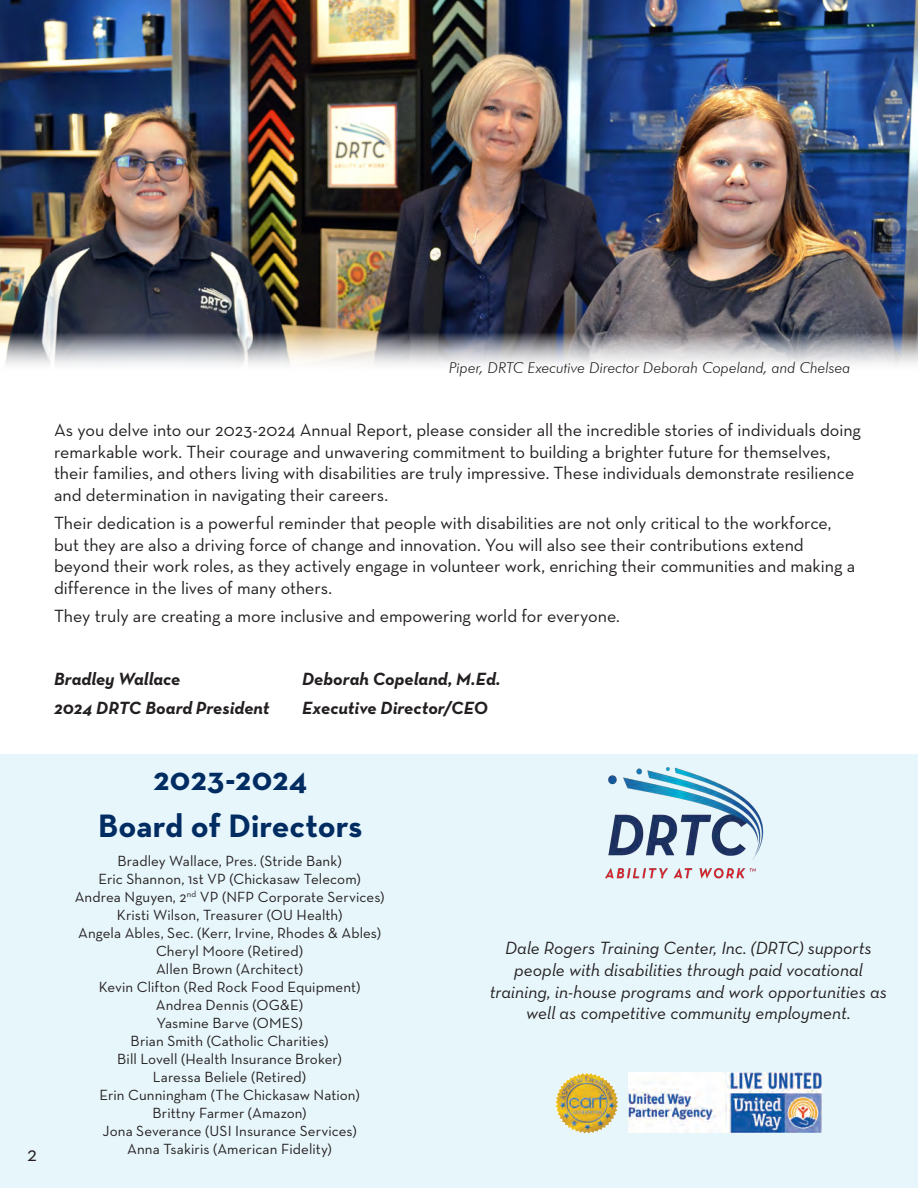
<style>
.page{position:relative;width:918px;height:1188px;background:#fff}
.page>*{position:absolute;margin:0;border:0;box-sizing:border-box;transform-origin:0 0}
.List_title{font:700 33px "Neutra Text";letter-spacing:.005em;color:#002c62}
.Page___black_left{font:21px "Neutra Text";color:#231f20}
.Paragraph_left{font:18px/21.6px "Neutra Text";letter-spacing:-.005em;color:#231f20}
.Paragraph_centered_italics{font:italic 18px/21.6px "Neutra Text";color:#231f20;text-align:center}
.Name_Title_bold{font:italic 700 18px "Neutra Text";color:#231f20}
.List_centered{font:15px "Neutra Text";letter-spacing:.005em;color:#231f20}
.t1{font:italic 300 15px "Futura BT";color:#231f20}
</style>
<div class="page">
<div style="left:0;top:754px;width:918px;height:434px;background:#e7f6fb"></div>
<img style="left:606px;top:767px;width:158px;height:112px">
<div style="left:555px;top:1073px;width:63px;height:60px;background:#fff;opacity:.75"></div>
<img style="left:555px;top:1074px;width:34px;height:59px">
<img style="left:629px;top:1073px;width:193px;height:60px">
<img style="left:0;top:0;width:918px;height:365px">
<p class="t1" style="left:449px;top:359px;width:403px">Piper, DRTC Executive Director Deborah Copeland, and Chelsea</p>
<p class="Paragraph_left" style="left:54px;top:419px;width:809px">As you delve into our 2023-2024 Annual Report, please consider all the incredible stories of individuals doing remarkable work. Their courage and unwavering commitment to building a brighter future for themselves, their families, and others living with disabilities are truly impressive. These individuals demonstrate resilience and determination in navigating their careers.</p>
<p class="Paragraph_left" style="left:54px;top:512px;width:803px">Their dedication is a powerful reminder that people with disabilities are not only critical to the workforce, but they are also a driving force of change and innovation. You will also see their contributions extend beyond their work roles, as they actively engage in volunteer work, enriching their communities and making a difference in the lives of many others.</p>
<p class="Paragraph_left" style="left:54px;top:605px;width:567px">They truly are creating a more inclusive and empowering world for everyone.</p>
<p class="Name_Title_bold" style="left:54px;top:668px;width:128px">Bradley Wallace</p>
<p class="Name_Title_bold" style="left:54px;top:696px;width:217px">2024 DRTC Board President</p>
<p class="Name_Title_bold" style="left:302px;top:668px;width:200px">Deborah Copeland, M.Ed.</p>
<p class="Name_Title_bold" style="left:302px;top:696px;width:187px">Executive Director/CEO</p>
<p class="Page___black_left" style="left:27px;top:1141px;width:11px">2</p>
<p class="List_title" style="left:153px;top:759px;width:155px">2023-2024</p>
<p class="List_title" style="left:98px;top:805px;width:266px">Board of Directors</p>
<p class="List_centered" style="left:117px;top:851px;width:226px">Bradley Wallace, Pres. (Stride Bank)</p>
<p class="List_centered" style="left:98px;top:869px;width:264px">Eric Shannon, 1st VP (Chickasaw Telecom)</p>
<p class="List_centered" style="left:75px;top:887px;width:311px">Andrea Nguyen, 2<sup>nd</sup> VP (NFP Corporate Services)</p>
<p class="List_centered" style="left:117px;top:905px;width:227px">Kristi Wilson, Treasurer (OU Health)</p>
<p class="List_centered" style="left:78px;top:923px;width:304px">Angela Ables, Sec. (Kerr, Irvine, Rhodes &amp; Ables)</p>
<p class="List_centered" style="left:156px;top:941px;width:149px">Cheryl Moore (Retired)</p>
<p class="List_centered" style="left:156px;top:959px;width:148px">Allen Brown (Architect)</p>
<p class="List_centered" style="left:99px;top:977px;width:263px">Kevin Clifton (Red Rock Food Equipment)</p>
<p class="List_centered" style="left:156px;top:995px;width:149px">Andrea Dennis (OG&amp;E)</p>
<p class="List_centered" style="left:156px;top:1013px;width:148px">Yasmine Barve (OMES)</p>
<p class="List_centered" style="left:131px;top:1031px;width:199px">Brian Smith (Catholic Charities)</p>
<p class="List_centered" style="left:117px;top:1049px;width:226px">Bill Lovell (Health Insurance Broker)</p>
<p class="List_centered" style="left:153px;top:1067px;width:155px">Laressa Beliele (Retired)</p>
<p class="List_centered" style="left:99px;top:1085px;width:262px">Erin Cunningham (The Chickasaw Nation)</p>
<p class="List_centered" style="left:152px;top:1103px;width:156px">Brittny Farmer (Amazon)</p>
<p class="List_centered" style="left:102px;top:1121px;width:256px">Jona Severance (USI Insurance Services)</p>
<p class="List_centered" style="left:127px;top:1139px;width:206px">Anna Tsakiris (American Fidelity)</p>
<p class="Paragraph_centered_italics" style="left:490px;top:937px;width:399px">Dale Rogers Training Center, Inc. (DRTC) supports people with disabilities through paid vocational training, in-house programs and work opportunities as well as competitive community employment.</p>
</div>
